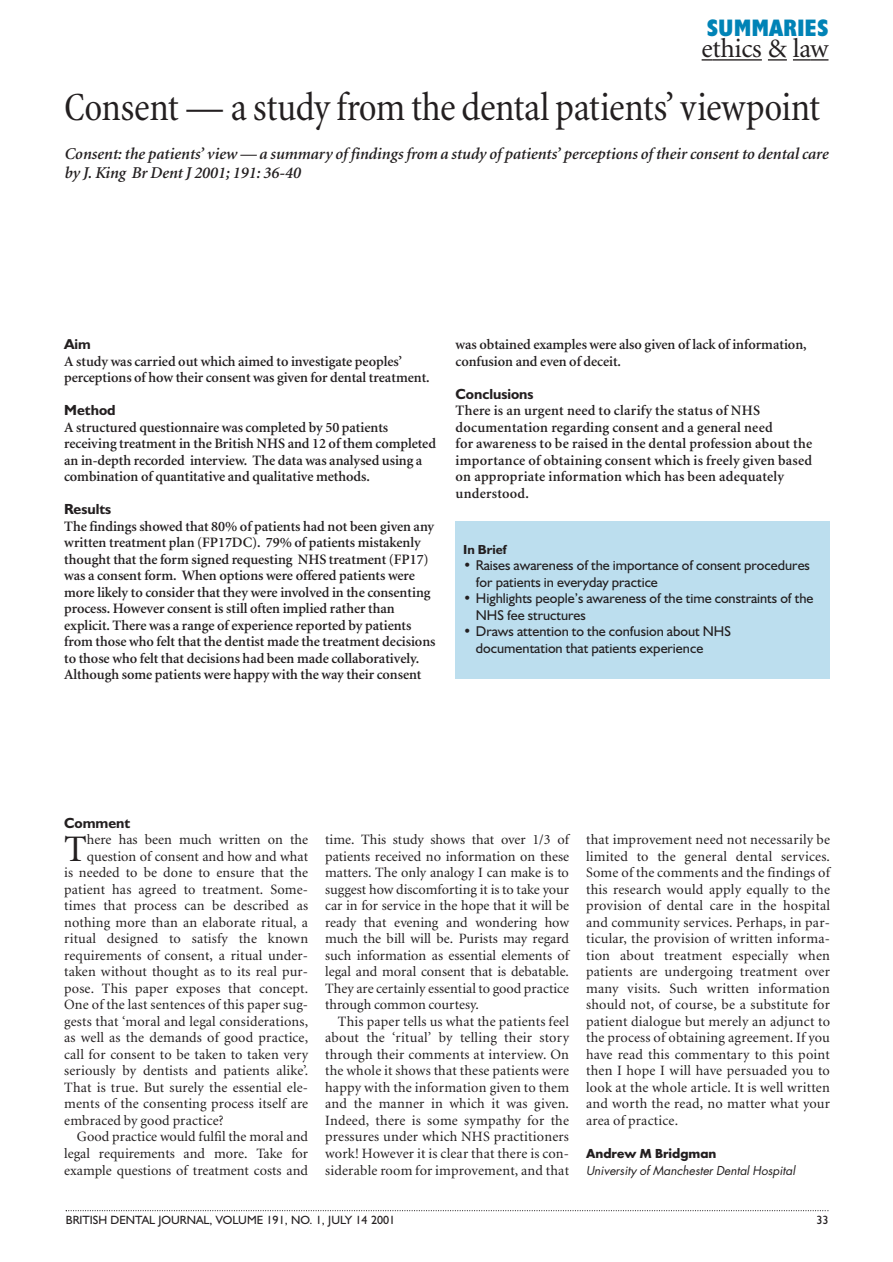
<style>
.page{position:relative;width:893px;height:1262px;background:#fff}
.page>*{position:absolute;margin:0;border:0;box-sizing:border-box;transform-origin:0 0}
.t1{font:condensed 40.5px "Minion";letter-spacing:-.015em;color:#231f20}
.t2{font:37.5px "Minion";color:#231f20}
.t3{font:27px "Minion";letter-spacing:-.015em;color:#231f20}
.t4{font:700 condensed 24px "Humanist 521 BT Xtra";color:#0083b6}
.t5{font:italic 600 16.5px/19.5px "Minion";letter-spacing:-.005em;color:#231f20}
.t6{font:700 14.7px "Humanist 521 BT";color:#231f20}
.t7{font:600 14.4px/16.5px "Minion";letter-spacing:-.005em;color:#231f20}
.t8{font:600 14.4px/16.5px "Minion";letter-spacing:.015em;color:#231f20}
.t9{font:700 14.4px "Humanist 521 BT";color:#231f20}
.t10{font:14.25px/16.5px "Minion";letter-spacing:.01em;color:#231f20;text-align:justify}
.t11{font:14.25px/16.5px "Humanist 521 BT";color:#231f20}
.t12{font:700 13.2px "Humanist 521 BT";color:#231f20}
.t13{font:12px "Humanist 521 BT";color:#231f20}
.t14{font:italic 12px "Futura";color:#231f20}
.t15{font:700 12px "Futura";color:#231f20}
</style>
<div class="page">
<svg style="left:66px;top:1210px;width:762px;height:1px"></svg>
<svg style="left:701px;top:59px;width:11px;height:2px"></svg>
<hr style="left:712px;top:59px;width:49px;height:2px;background:#231f20">
<svg style="left:768px;top:59px;width:18px;height:2px"></svg>
<svg style="left:793px;top:59px;width:35px;height:2px"></svg>
<div style="left:455px;top:521px;width:375px;height:158px;background:#bcdeee"></div>
<h3 class="t4" style="left:706px;top:20px;width:123px">SUMMARIES</h3>
<h3 class="t3" style="left:701px;top:38px;width:128px">ethics &amp; law</h3>
<h1 class="t1" style="left:64px;top:91px;width:757px">Consent — a study from the dental patients’ viewpoint</h1>
<p class="t5" style="left:64px;top:145px;width:765px">Consent: the patients’ view — a summary of findings from a study of patients’ perceptions of their consent to dental care by J. King Br Dent J 2001; 191: 36-40</p>
<p class="t9" style="left:64px;top:339px;width:28px">Aim</p>
<p class="t7" style="left:64px;top:354px;width:367px">A study was carried out which aimed to investigate peoples’ perceptions of how their consent was given for dental treatment.</p>
<p class="t6" style="left:64px;top:405px;width:53px">Method</p>
<p class="t7" style="left:64px;top:420px;width:373px">A structured questionnaire was completed by 50 patients receiving treatment in the British NHS and 12 of them completed an in-depth recorded interview. The data was analysed using a combination of quantitative and qualitative methods.</p>
<p class="t6" style="left:64px;top:504px;width:49px">Results</p>
<p class="t7" style="left:64px;top:519px;width:373px">The findings showed that 80% of patients had not been given any written treatment plan (FP17DC). 79% of patients mistakenly thought that the form signed requesting NHS treatment (FP17) was a consent form. When options were offered patients were more likely to consider that they were involved in the consenting process. However consent is still often implied rather than explicit. There was a range of experience reported by patients from those who felt that the dentist made the treatment decisions to those who felt that decisions had been made collaboratively.<br>Although some patients were happy with the way their consent</p>
<p class="t7" style="left:455px;top:337px;width:352px">was obtained examples were also given of lack of information, confusion and even of deceit.</p>
<p class="t6" style="left:455px;top:388px;width:80px">Conclusions</p>
<p class="t8" style="left:455px;top:403px;width:358px">There is an urgent need to clarify the status of NHS documentation regarding consent and a general need<br>for awareness to be raised in the dental profession about the importance of obtaining consent which is freely given based on appropriate information which has been adequately understood.</p>
<p class="t12" style="left:463px;top:544px;width:45px">In Brief</p>
<p class="t11" style="left:476px;top:559px;width:335px;text-indent:-13px">• Raises awareness of the importance of consent procedures for patients in everyday practice</p>
<p class="t11" style="left:476px;top:592px;width:339px;text-indent:-13px">• Highlights people’s awareness of the time constraints of the<br>NHS fee structures</p>
<p class="t11" style="left:476px;top:625px;width:256px;text-indent:-13px">• Draws attention to the confusion about NHS documentation that patients experience</p>
<p class="t6" style="left:64px;top:817px;width:68px">Comment</p>
<h2 class="t2" style="left:64px;top:834px;width:24px">T</h2>
<p class="t10" style="left:87px;top:832px;width:223px">here has been much written on the</p>
<p class="t10" style="left:87px;top:849px;width:223px">question of consent and how and what</p>
<p class="t10" style="left:64px;top:865px;width:245px">is needed to be done to ensure that the</p>
<p class="t10" style="left:64px;top:882px;width:245px">patient has agreed to treatment. Some-</p>
<p class="t10" style="left:64px;top:898px;width:245px">times that process can be described as</p>
<p class="t10" style="left:64px;top:915px;width:245px">nothing more than an elaborate ritual, a</p>
<p class="t10" style="left:64px;top:931px;width:245px">ritual designed to satisfy the known</p>
<p class="t10" style="left:64px;top:948px;width:245px">requirements of consent, a ritual under-</p>
<p class="t10" style="left:64px;top:964px;width:245px">taken without thought as to its real pur-</p>
<p class="t10" style="left:64px;top:981px;width:245px">pose. This paper exposes that concept.</p>
<p class="t10" style="left:64px;top:997px;width:245px">One of the last sentences of this paper sug-</p>
<p class="t10" style="left:64px;top:1014px;width:245px">gests that ‘moral and legal considerations,</p>
<p class="t10" style="left:64px;top:1030px;width:245px">as well as the demands of good practice,</p>
<p class="t10" style="left:64px;top:1047px;width:245px">call for consent to be taken to taken very</p>
<p class="t10" style="left:64px;top:1063px;width:245px">seriously by dentists and patients alike’.</p>
<p class="t10" style="left:64px;top:1080px;width:245px">That is true. But surely the essential ele-</p>
<p class="t10" style="left:64px;top:1096px;width:245px">ments of the consenting process itself are</p>
<p class="t10" style="left:64px;top:1113px;width:161px">embraced by good practice?</p>
<p class="t10" style="left:77px;top:1129px;width:232px">Good practice would fulfil the moral and</p>
<p class="t10" style="left:64px;top:1146px;width:245px">legal requirements and more. Take for</p>
<p class="t10" style="left:64px;top:1162px;width:245px">example questions of treatment costs and</p>
<p class="t10" style="left:325px;top:832px;width:245px">time. This study shows that over 1/3 of patients received no information on these matters. The only analogy I can make is to suggest how discomforting it is to take your car in for service in the hope that it will be ready that evening and wondering how much the bill will be. Purists may regard such information as essential elements of legal and moral consent that is debatable.<br>They are certainly essential to good practice through common courtesy.</p>
<p class="t10" style="left:325px;top:1014px;width:245px;text-indent:13px">This paper tells us what the patients feel about the ‘ritual’ by telling their story through their comments at interview. On the whole it shows that these patients were happy with the information given to them and the manner in which it was given.<br>Indeed, there is some sympathy for the pressures under which NHS practitioners work! However it is clear that there is con&shy;siderable room for improvement, and that</p>
<p class="t10" style="left:586px;top:832px;width:245px">that improvement need not necessarily be limited to the general dental services.<br>Some of the comments and the findings of this research would apply equally to the provision of dental care in the hospital and community services. Perhaps, in par&shy;ticular, the provision of written informa&shy;tion about treatment especially when patients are undergoing treatment over many visits. Such written information should not, of course, be a substitute for patient dialogue but merely an adjunct to the process of obtaining agreement. If you have read this commentary to this point then I hope I will have persuaded you to look at the whole article. It is well written and worth the read, no matter what your area of practice.</p>
<p class="t15" style="left:586px;top:1148px;width:132px">Andrew M Bridgman</p>
<p class="t14" style="left:586px;top:1164px;width:210px">University of Manchester Dental Hospital</p>
<p class="t13" style="left:66px;top:1215px;width:331px">BRITISH DENTAL JOURNAL, VOLUME 191, NO. 1, JULY 14 2001</p>
<p class="t13" style="left:816px;top:1215px;width:14px">33</p>
</div>
